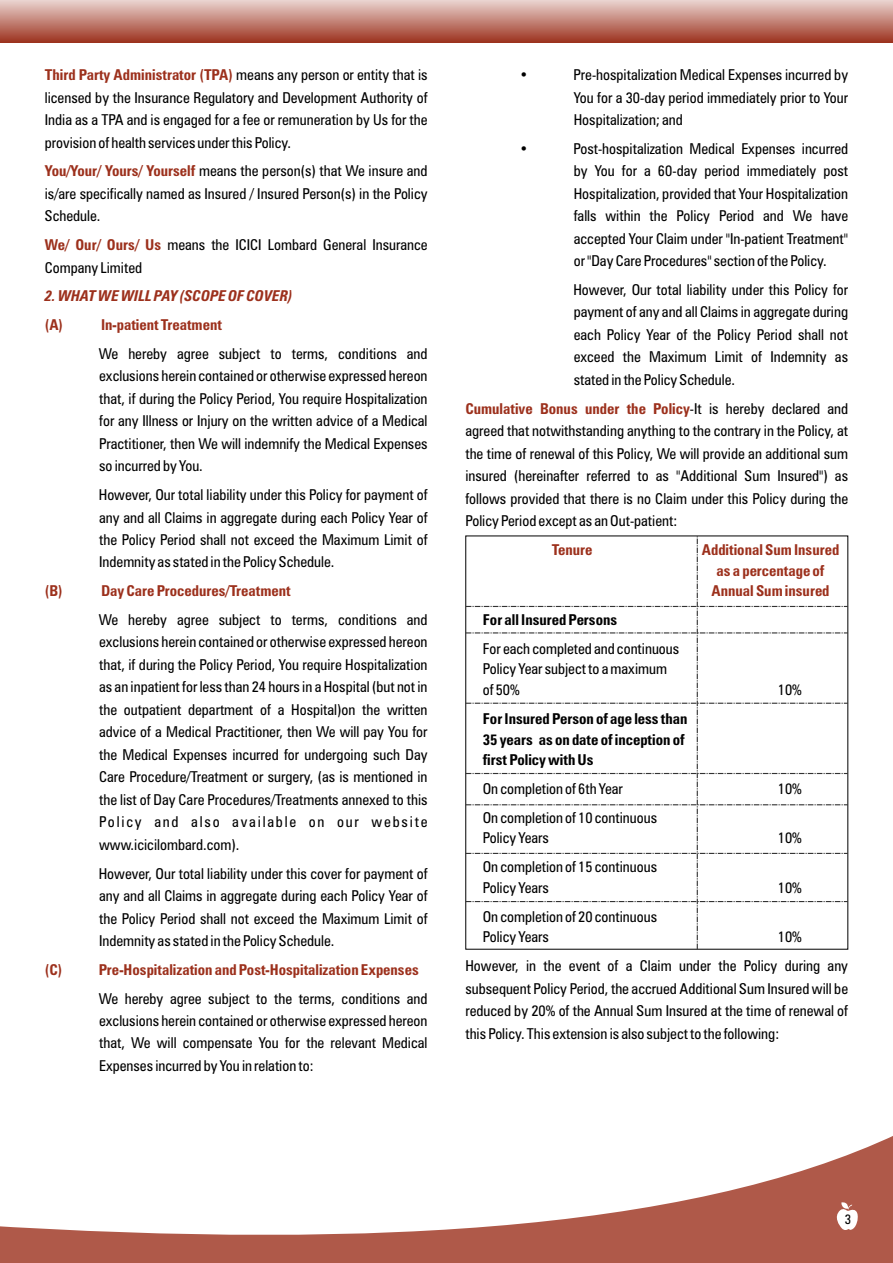
<style>
.page{position:relative;width:893px;height:1263px;background:#fff}
.page>*{position:absolute;margin:0;border:0;box-sizing:border-box;transform-origin:0 0}
.t1{font:condensed 15px/22.5px "Zurich BT";color:#000;text-align:justify}
.t2{font:700 condensed 15px/20.7px "Zurich BT";color:#9c301c;text-align:center}
.t3{font:700 condensed 15px/20.7px "Zurich BT";color:#000}
.t4{font:italic 700 condensed 15px "Zurich BT";color:#9c301c}
.t5{font:condensed 13.5px "Zurich BT";color:#000}
.s1{font-weight:400;color:#000}
.s2{font-weight:700;color:#9c301c}
</style>
<div class="page">
<div style="left:0;top:0;width:893px;height:42px;background:linear-gradient(to bottom,#ead4d0,#9f3926)"></div>
<svg style="left:0;top:1136px;width:893px;height:127px"></svg>
<svg style="left:466px;top:536px;width:382px;height:413px"></svg>
<svg style="left:833px;top:1201px;width:26px;height:30px"></svg>
<p class="t2" style="left:45px;top:66px;width:384px">Third Party Administrator (TPA) <span class="s1">means any person or entity that is</span></p>
<p class="t1" style="left:45px;top:87px;width:384px">licensed by the Insurance Regulatory and Development Authority of India as a TPA and is engaged for a fee or remuneration by Us for the provision of health services under this Policy.</p>
<p class="t1" style="left:45px;top:184px;width:384px">is/are specifically named as Insured / Insured Person(s) in the Policy<br>Schedule.</p>
<p class="t1" style="left:45px;top:257px;width:99px">Company Limited</p>
<p class="t1" style="left:45px;top:161px;width:384px"><span class="s2">You/Your/ Yours/ Yourself</span> means the person(s) that We insure and</p>
<p class="t1" style="left:45px;top:235px;width:384px"><span class="s2">We/ Our/ Ours/ Us</span> means the ICICI Lombard General Insurance</p>
<p class="t4" style="left:45px;top:290px;width:249px">2. WHAT WE WILL PAY (SCOPE OF COVER)</p>
<p class="t2" style="left:45px;top:316px;width:20px">(A)</p>
<p class="t2" style="left:101px;top:316px;width:122px">In-patient Treatment</p>
<p class="t1" style="left:99px;top:344px;width:330px">We hereby agree subject to terms, conditions and exclusions herein contained or otherwise expressed hereon that, if during the Policy Period, You require Hospitalization for any Illness or Injury on the written advice of a Medical Practitioner, then We will indemnify the Medical Expenses so incurred by You.</p>
<p class="t1" style="left:99px;top:485px;width:330px">However, Our total liability under this Policy for payment of any and all Claims in aggregate during each Policy Year of the Policy Period shall not exceed the Maximum Limit of Indemnity as stated in the Policy Schedule.</p>
<p class="t2" style="left:45px;top:582px;width:19px">(B)</p>
<p class="t2" style="left:101px;top:582px;width:191px">Day Care Procedures/Treatment</p>
<p class="t1" style="left:99px;top:610px;width:330px">We hereby agree subject to terms, conditions and exclusions herein contained or otherwise expressed hereon that, if during the Policy Period, You require Hospitalization as an inpatient for less than 24 hours in a Hospital (but not in the outpatient department of a Hospital)on the written advice of a Medical Practitioner, then We will pay You for the Medical Expenses incurred for undergoing such Day Care Procedure/Treatment or surgery, (as is mentioned in the list of Day Care Procedures/Treatments annexed to this Policy and also available on our website www.icicilombard.com).</p>
<p class="t1" style="left:99px;top:863px;width:330px">However, Our total liability under this cover for payment of any and all Claims in aggregate during each Policy Year of the Policy Period shall not exceed the Maximum Limit of Indemnity as stated in the Policy Schedule.</p>
<p class="t2" style="left:45px;top:960px;width:19px">(C)</p>
<p class="t2" style="left:99px;top:960px;width:321px">Pre-Hospitalization and Post-Hospitalization Expenses</p>
<p class="t1" style="left:99px;top:988px;width:330px">We hereby agree subject to the terms, conditions and exclusions herein contained or otherwise expressed hereon that, We will compensate You for the relevant Medical Expenses incurred by You in relation to:</p>
<p class="t1" style="left:519px;top:65px;width:10px">•</p>
<p class="t1" style="left:573px;top:65px;width:276px">Pre-hospitalization Medical Expenses incurred by You for a 30-day period immediately prior to Your Hospitalization; and</p>
<p class="t1" style="left:519px;top:139px;width:10px">•</p>
<p class="t1" style="left:573px;top:139px;width:276px">Post-hospitalization Medical Expenses incurred by You for a 60-day period immediately post Hospitalization, provided that Your Hospitalization falls within the Policy Period and We have accepted Your Claim under "In-patient Treatment" or "Day Care Procedures" section of the Policy.</p>
<p class="t1" style="left:573px;top:280px;width:276px">However, Our total liability under this Policy for payment of any and all Claims in aggregate during each Policy Year of the Policy Period shall not exceed the Maximum Limit of Indemnity as stated in the Policy Schedule.</p>
<p class="t1" style="left:465px;top:398px;width:384px"><span class="s2">Cumulative Bonus under the Policy</span>-It is hereby declared and agreed that notwithstanding anything to the contrary in the Policy, at the time of renewal of this Policy, We will provide an additional sum insured (hereinafter referred to as "Additional Sum Insured") as follows provided that there is no Claim under this Policy during the Policy Period except as an Out-patient:</p>
<p class="t2" style="left:552px;top:541px;width:42px">Tenure</p>
<p class="t2" style="left:702px;top:541px;width:139px">Additional Sum Insured as a percentage of<br>Annual Sum insured</p>
<p class="t3" style="left:483px;top:611px;width:136px">For all Insured Persons</p>
<p class="t1" style="left:483px;top:639px;width:198px;line-height:20.7px;text-align:left">For each completed and continuous<br>Policy Year subject to a maximum of 50%</p>
<p class="t1" style="left:778px;top:680px;width:25px">10%</p>
<p class="t3" style="left:483px;top:710px;width:206px">For Insured Person of age less than<br>35 years as on date of inception of first Policy with Us</p>
<p class="t1" style="left:483px;top:779px;width:142px">On completion of 6th Year</p>
<p class="t1" style="left:778px;top:779px;width:25px">10%</p>
<p class="t1" style="left:483px;top:808px;width:176px;line-height:20.7px">On completion of 10 continuous<br>Policy Years</p>
<p class="t1" style="left:778px;top:828px;width:25px">10%</p>
<p class="t1" style="left:483px;top:858px;width:176px;line-height:20.7px">On completion of 15 continuous<br>Policy Years</p>
<p class="t1" style="left:778px;top:878px;width:25px">10%</p>
<p class="t1" style="left:483px;top:907px;width:176px;line-height:20.7px">On completion of 20 continuous<br>Policy Years</p>
<p class="t1" style="left:465px;top:924px;width:384px;line-height:28.8px;text-indent:312px">10%<br>However, in the event of a Claim under the Policy during any</p>
<p class="t1" style="left:465px;top:978px;width:384px">subsequent Policy Period, the accrued Additional Sum Insured will be reduced by 20% of the Annual Sum Insured at the time of renewal of this Policy. This extension is also subject to the following:</p>
<p class="t5" style="left:845px;top:1214px;width:8px">3</p>
</div>
